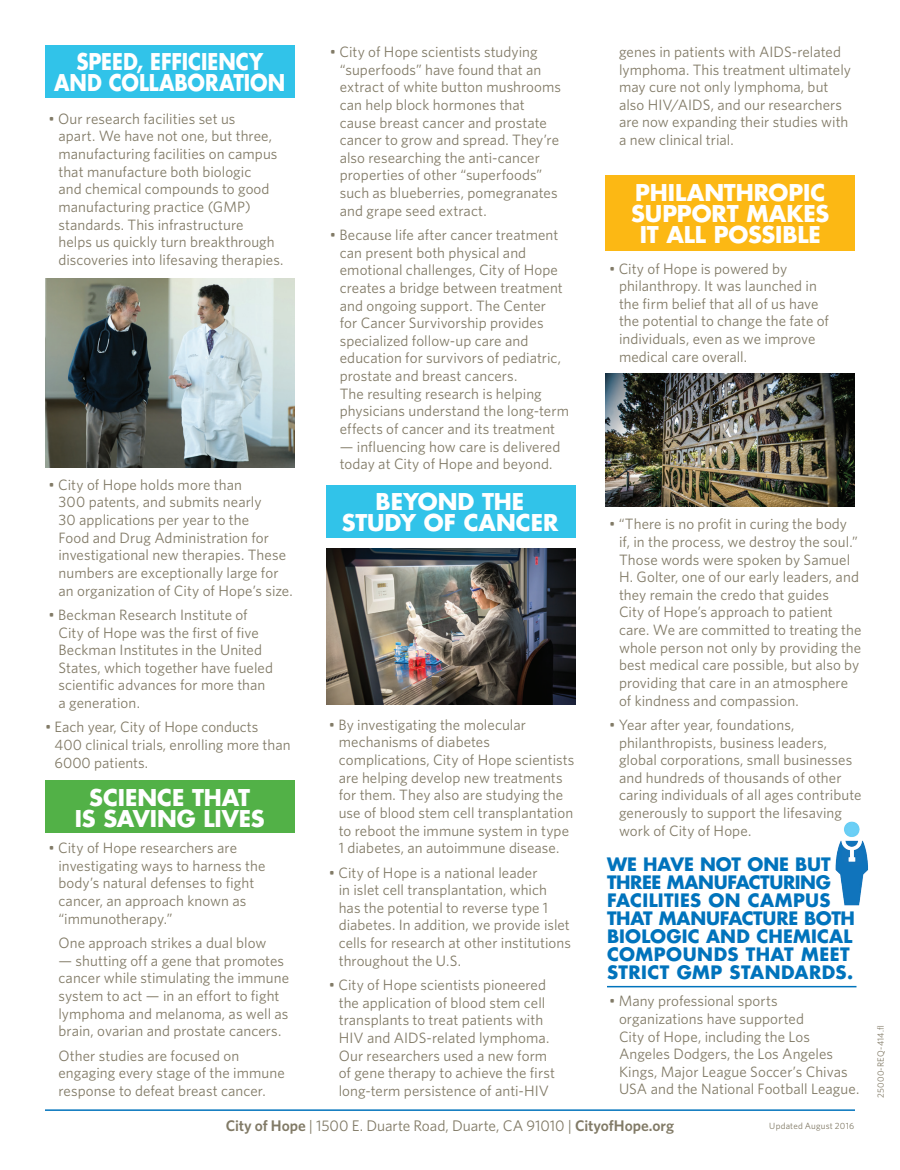
<style>
.page{position:relative;width:900px;height:1170px;background:#fff}
.page>*{position:absolute;margin:0;border:0;box-sizing:border-box;transform-origin:0 0}
.t1{font:700 22.5px "Futura CE";letter-spacing:-.005em;color:#fff}
.t2{font:700 22.5px/21px "Futura CE";letter-spacing:-.005em;color:#fff;text-align:center;scale:.88 1}
.t3{font:700 18px/18px "Futura CE";letter-spacing:.005em;color:#0073bc}
.t4{font:700 18px/18px "Futura CE";letter-spacing:-.02em;color:#0073bc}
.t5{font:15.3px "Whitney";letter-spacing:-.005em;color:#817a66}
.t6{font:15px/17.7px "Whitney";letter-spacing:.005em;color:#817a66}
.t7{font:9px "Whitney";letter-spacing:.025em;color:#817a66}
.s1{font-weight:600}
</style>
<div class="page">
<div style="left:45px;top:45px;width:249px;height:53px;background:#31c3e9"></div>
<div style="left:45px;top:781px;width:249px;height:52px;background:#52b147"></div>
<div style="left:326px;top:485px;width:250px;height:53px;background:#31c3e9"></div>
<div style="left:606px;top:176px;width:249px;height:75px;background:#fcb814"></div>
<img style="left:45px;top:278px;width:249px;height:189px">
<hr style="left:607px;top:986px;width:249px;height:1px;background:#0073bc">
<img style="left:835px;top:821px;width:33px;height:85px">
<img style="left:606px;top:374px;width:249px;height:132px">
<hr style="left:45px;top:1109px;width:810px;height:2px;background:#0073bc">
<img style="left:326px;top:548px;width:250px;height:157px">
<p class="t2" style="left:54px;top:50px;width:264px">SPEED, EFFICIENCY<br>AND COLLABORATION</p>
<p class="t6" style="left:58px;top:109px;width:227px;text-indent:-10px">• Our research facilities set us<br>apart. We have not one, but three, manufacturing facilities on campus that manufacture both biologic<br>and chemical compounds to good manufacturing practice (GMP) standards. This infrastructure<br>helps us quickly turn breakthrough discoveries into lifesaving therapies.</p>
<p class="t6" style="left:58px;top:475px;width:236px;text-indent:-10px">• City of Hope holds more than<br>300 patents, and submits nearly<br>30 applications per year to the<br>Food and Drug Administration for investigational new therapies. These numbers are exceptionally large for an organization of City of Hope’s size.</p>
<p class="t6" style="left:58px;top:606px;width:216px;text-indent:-10px">• Beckman Research Institute of<br>City of Hope was the first of five<br>Beckman Institutes in the United<br>States, which together have fueled scientific advances for more than a generation.</p>
<p class="t6" style="left:55px;top:718px;width:237px;text-indent:-10px">• Each year, City of Hope conducts<br>400 clinical trials, enrolling more than<br>6000 patients.</p>
<p class="t1" style="left:89px;top:781px;width:162px">SCIENCE THAT</p>
<p class="t1" style="left:75px;top:802px;width:191px">IS SAVING LIVES</p>
<p class="t6" style="left:58px;top:839px;width:208px;text-indent:-10px">• City of Hope researchers are investigating ways to harness the body’s natural defenses to fight cancer, an approach known as “immunotherapy.”</p>
<p class="t6" style="left:58px;top:934px;width:209px">One approach strikes a dual blow</p>
<p class="t6" style="left:58px;top:951px;width:232px">— shutting off a gene that promotes cancer while stimulating the immune system to act — in an effort to fight lymphoma and melanoma, as well as brain, ovarian and prostate cancers.</p>
<p class="t6" style="left:58px;top:1046px;width:228px">Other studies are focused on engaging every stage of the immune response to defeat breast cancer.</p>
<p class="t6" style="left:340px;top:43px;width:223px;text-indent:-10px">• City of Hope scientists studying “superfoods” have found that an extract of white button mushrooms can help block hormones that cause breast cancer and prostate cancer to grow and spread. They’re also researching the anti-cancer properties of other “superfoods” such as blueberries, pomegranates and grape seed extract.</p>
<p class="t6" style="left:340px;top:226px;width:231px;text-indent:-10px">• Because life after cancer treatment can present both physical and emotional challenges, City of Hope creates a bridge between treatment and ongoing support. The Center<br>for Cancer Survivorship provides specialized follow-up care and education for survivors of pediatric, prostate and breast cancers.<br>The resulting research is helping physicians understand the long-term effects of cancer and its treatment</p>
<p class="t6" style="left:340px;top:437px;width:222px">— influencing how care is delivered today at City of Hope and beyond.</p>
<p class="t1" style="left:376px;top:485px;width:150px">BEYOND THE</p>
<p class="t1" style="left:342px;top:506px;width:218px">STUDY OF CANCER</p>
<p class="t6" style="left:339px;top:715px;width:237px;text-indent:-10px">• By investigating the molecular mechanisms of diabetes complications, City of Hope scientists are helping develop new treatments for them. They also are studying the use of blood stem cell transplantation to reboot the immune system in type 1 diabetes, an autoimmune disease.</p>
<p class="t6" style="left:339px;top:863px;width:234px;text-indent:-10px">• City of Hope is a national leader<br>in islet cell transplantation, which has the potential to reverse type 1 diabetes. In addition, we provide islet cells for research at other institutions throughout the U.S.</p>
<p class="t6" style="left:339px;top:976px;width:218px;text-indent:-10px">• City of Hope scientists pioneered the application of blood stem cell transplants to treat patients with HIV and AIDS-related lymphoma.<br>Our researchers used a new form of gene therapy to achieve the first long-term persistence of anti-HIV</p>
<p class="t6" style="left:619px;top:43px;width:234px">genes in patients with AIDS-related lymphoma. This treatment ultimately may cure not only lymphoma, but also HIV/AIDS, and our researchers are now expanding their studies with a new clinical trial.</p>
<p class="t1" style="left:635px;top:176px;width:191px">PHILANTHROPIC</p>
<p class="t1" style="left:631px;top:197px;width:200px">SUPPORT MAKES</p>
<p class="t1" style="left:640px;top:218px;width:183px">IT ALL POSSIBLE</p>
<p class="t6" style="left:619px;top:259px;width:212px;text-indent:-10px">• City of Hope is powered by philanthropy. It was launched in the firm belief that all of us have the potential to change the fate of individuals, even as we improve medical care overall.</p>
<p class="t6" style="left:619px;top:515px;width:244px;text-indent:-10px">• “There is no profit in curing the body if, in the process, we destroy the soul.” Those words were spoken by Samuel H. Golter, one of our early leaders, and they remain the credo that guides<br>City of Hope’s approach to patient care. We are committed to treating the whole person not only by providing the best medical care possible, but also by providing that care in an atmosphere of kindness and compassion.</p>
<p class="t6" style="left:619px;top:716px;width:244px;text-indent:-10px">• Year after year, foundations, philanthropists, business leaders, global corporations, small businesses and hundreds of thousands of other caring individuals of all ages contribute generously to support the lifesaving work of City of Hope.</p>
<p class="t4" style="left:607px;top:855px;width:225px">WE HAVE NOT ONE BUT<br>THREE MANUFACTURING</p>
<p class="t3" style="left:607px;top:891px;width:250px">FACILITIES ON CAMPUS<br>THAT MANUFACTURE BOTH<br>BIOLOGIC AND CHEMICAL<br>COMPOUNDS THAT MEET<br>STRICT GMP STANDARDS.</p>
<p class="t6" style="left:619px;top:992px;width:242px;text-indent:-10px">• Many professional sports organizations have supported<br>City of Hope, including the Los<br>Angeles Dodgers, the Los Angeles<br>Kings, Major League Soccer’s Chivas<br>USA and the National Football League.</p>
<p class="t5" style="left:226px;top:1117px;width:450px"><span class="s1">City of Hope</span> | 1500 E. Duarte Road, Duarte, CA 91010 | <span class="s1">CityofHope.org</span></p>
<p class="t7" style="left:769px;top:1121px;width:86px">Updated August 2016</p>
<p class="t7" style="left:875px;top:1098px;width:75px;rotate:-90deg">25000-REQ-414.fl</p>
</div>
